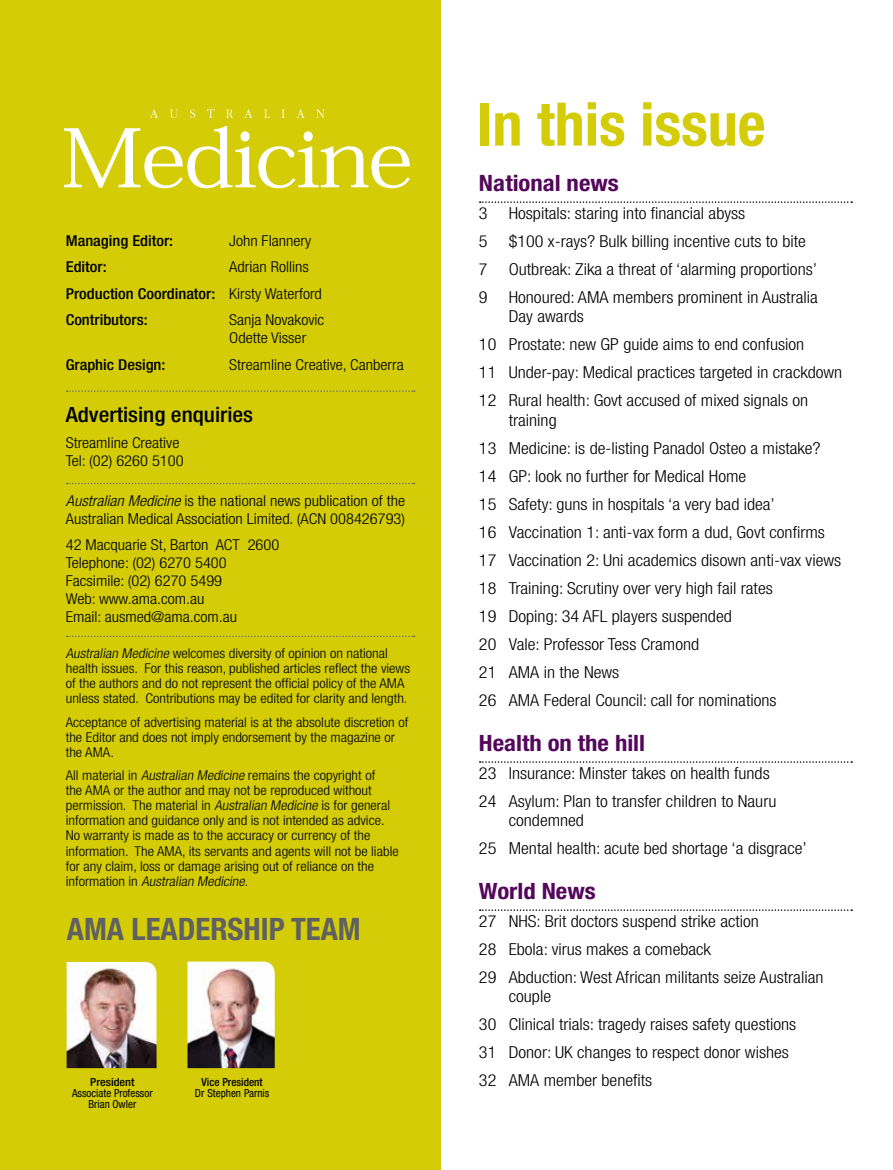
<style>
.page{position:relative;width:893px;height:1170px;background:#fff}
.page>*{position:absolute;margin:0;border:0;box-sizing:border-box;transform-origin:0 0}
.t1{font:700 condensed 60px "Helvetica Neue";color:#d3cc07}
.t2{font:700 condensed 30.9px "Helvetica Neue";color:#5f6062}
.t3{font:700 condensed 22.5px "Helvetica Neue";color:#54075b;scale:1.1 1}
.t4{font:500 condensed 21px "Helvetica Neue";color:#000;scale:1.1 1}
.t5{font:300 condensed 16.5px/28px "Helvetica Neue";color:#000;scale:1.1 1}
.t6{font:300 condensed 15px/18px "Helvetica Neue";color:#000;scale:1.1 1}
.t7{font:500 condensed 15px/26.5px "Helvetica Neue";color:#000;scale:1.1 1}
.t8{font:300 condensed 13.5px/15px "Helvetica Neue";color:#000;scale:1.1 1}
.t9{font:condensed 11.1px/11.1px "Helvetica Neue";color:#000;text-align:center}
.t10{font:500 condensed 11.1px "Helvetica Neue";color:#000}
.t11{font:500 condensed 11.1px "Helvetica Neue";color:#000;scale:1.1 1}
.s1{font-weight:300}
.s2{font-style:italic}
</style>
<div class="page">
<div style="left:0;top:0;width:440px;height:1169px;background:#d3cc07"></div>
<svg style="left:67px;top:390px;width:348px;height:2px"></svg>
<svg style="left:67px;top:482px;width:348px;height:2px"></svg>
<svg style="left:67px;top:635px;width:348px;height:2px"></svg>
<svg style="left:64px;top:126px;width:346px;height:62px"></svg>
<svg style="left:150px;top:109px;width:175px;height:9px"></svg>
<svg style="left:480px;top:201px;width:372px;height:2px"></svg>
<svg style="left:480px;top:761px;width:372px;height:1px"></svg>
<svg style="left:480px;top:909px;width:372px;height:1px"></svg>
<img style="left:67px;top:962px;width:90px;height:105px">
<img style="left:187px;top:961px;width:88px;height:106px">
<p class="t7" style="left:66px;top:227px;width:99px">Managing Editor:</p>
<p class="t6" style="left:229px;top:231px;width:76px">John Flannery</p>
<p class="t7" style="left:66px;top:253px;width:39px">Editor:</p>
<p class="t7" style="left:66px;top:253px;width:234px;text-indent:163px"><span class="s1">Adrian Rollins<br></span>Production Coordinator: <span class="s1">Kirsty Waterford<br></span>Contributors:</p>
<p class="t6" style="left:229px;top:311px;width:88px">Sanja Novakovic<br>Odette Visser</p>
<p class="t7" style="left:66px;top:351px;width:92px">Graphic Design:</p>
<p class="t6" style="left:229px;top:355px;width:160px">Streamline Creative, Canberra</p>
<p class="t4" style="left:66px;top:401px;width:172px">Advertising enquiries</p>
<p class="t6" style="left:66px;top:434px;width:109px">Streamline Creative<br>Tel: (02) 6260 5100</p>
<p class="t6" style="left:66px;top:491px;width:310px"><span class="s2">Australian Medicine</span> is the national news publication of the<br>Australian Medical Association Limited. (ACN 008426793)</p>
<p class="t6" style="left:66px;top:535px;width:196px">42 Macquarie St, Barton ACT 2600<br>Telephone: (02) 6270 5400<br>Facsimile: (02) 6270 5499<br>Web: www.ama.com.au<br>Email: ausmed@ama.com.au</p>
<p class="t8" style="left:66px;top:646px;width:315px"><span class="s2">Australian Medicine</span> welcomes diversity of opinion on national health issues. For this reason, published articles reflect the views of the authors and do not represent the official policy of the AMA unless stated. Contributions may be edited for clarity and length.</p>
<p class="t8" style="left:66px;top:714px;width:313px">Acceptance of advertising material is at the absolute discretion of the Editor and does not imply endorsement by the magazine or the AMA.</p>
<p class="t8" style="left:66px;top:768px;width:304px">All material in <span class="s2">Australian Medicine</span> remains the copyright of<br>the AMA or the author and may not be reproduced without permission. The material in <span class="s2">Australian Medicine</span> is for general information and guidance only and is not intended as advice.<br>No warranty is made as to the accuracy or currency of the information. The AMA, its servants and agents will not be liable for any claim, loss or damage arising out of reliance on the<br>i n f o r m at i o n i n <span class="s2">Australian Medicine</span>.</p>
<h2 class="t2" style="left:67px;top:910px;width:296px">AMA LEADERSHIP TEAM</h2>
<p class="t11" style="left:90px;top:1075px;width:42px">President</p>
<p class="t9" style="left:72px;top:1087px;width:82px">Associate Professor<br>Brian Owler</p>
<p class="t10" style="left:202px;top:1075px;width:63px">Vice President</p>
<p class="t9" style="left:195px;top:1087px;width:76px">Dr Stephen Parnis</p>
<h1 class="t1" style="left:477px;top:88px;width:290px">In this issue</h1>
<h3 class="t3" style="left:479px;top:169px;width:129px">National news</h3>
<p class="t5" style="left:479px;top:199px;width:9px">3</p>
<p class="t5" style="left:509px;top:199px;width:217px">Hospitals: staring into financial abyss</p>
<p class="t5" style="left:479px;top:227px;width:9px">5</p>
<p class="t5" style="left:509px;top:227px;width:272px">$100 x-rays? Bulk billing incentive cuts to bite</p>
<p class="t5" style="left:479px;top:255px;width:9px">7</p>
<p class="t5" style="left:509px;top:255px;width:282px">Outbreak: Zika a threat of ‘alarming proportions’</p>
<p class="t5" style="left:479px;top:283px;width:9px">9</p>
<p class="t5" style="left:509px;top:287px;width:283px;line-height:19.5px">Honoured: AMA members prominent in Australia<br>Day awards</p>
<p class="t5" style="left:479px;top:330px;width:332px">10 Prostate: new GP guide aims to end confusion<br>11 Under-pay: Medical practices targeted in crackdown<br>12 Rural health: Govt accused of mixed signals on</p>
<p class="t5" style="left:479px;top:406px;width:331px;text-indent:30px">training<br>13 Medicine: is de-listing Panadol Osteo a mistake?<br>14 GP: look no further for Medical Home<br>15 Safety: guns in hospitals ‘a very bad idea’<br>16 Vaccination 1: anti-vax form a dud, Govt confirms 17 Vaccination 2: Uni academics disown anti-vax views 18 Training: Scrutiny over very high fail rates<br>19 Doping: 34 AFL players suspended<br>20 Vale: Professor Tess Cramond<br>21 AMA in the News<br>26 AMA Federal Council: call for nominations</p>
<h3 class="t3" style="left:479px;top:729px;width:153px">Health on the hill</h3>
<p class="t5" style="left:479px;top:758px;width:272px">23 Insurance: Minster takes on health funds<br>24 Asylum: Plan to transfer children to Nauru</p>
<p class="t5" style="left:479px;top:806px;width:300px;text-indent:30px">condemned<br>25 Mental health: acute bed shortage ‘a disgrace’</p>
<h3 class="t3" style="left:479px;top:877px;width:108px">World News</h3>
<p class="t5" style="left:479px;top:906px;width:315px">27 NHS: Brit doctors suspend strike action<br>28 Ebola: virus makes a comeback<br>29 Abduction: West African militants seize Australian</p>
<p class="t5" style="left:479px;top:982px;width:290px;text-indent:30px">couple<br>30 Clinical trials: tragedy raises safety questions<br>31 Donor: UK changes to respect donor wishes<br>32 AMA member benefits</p>
</div>
